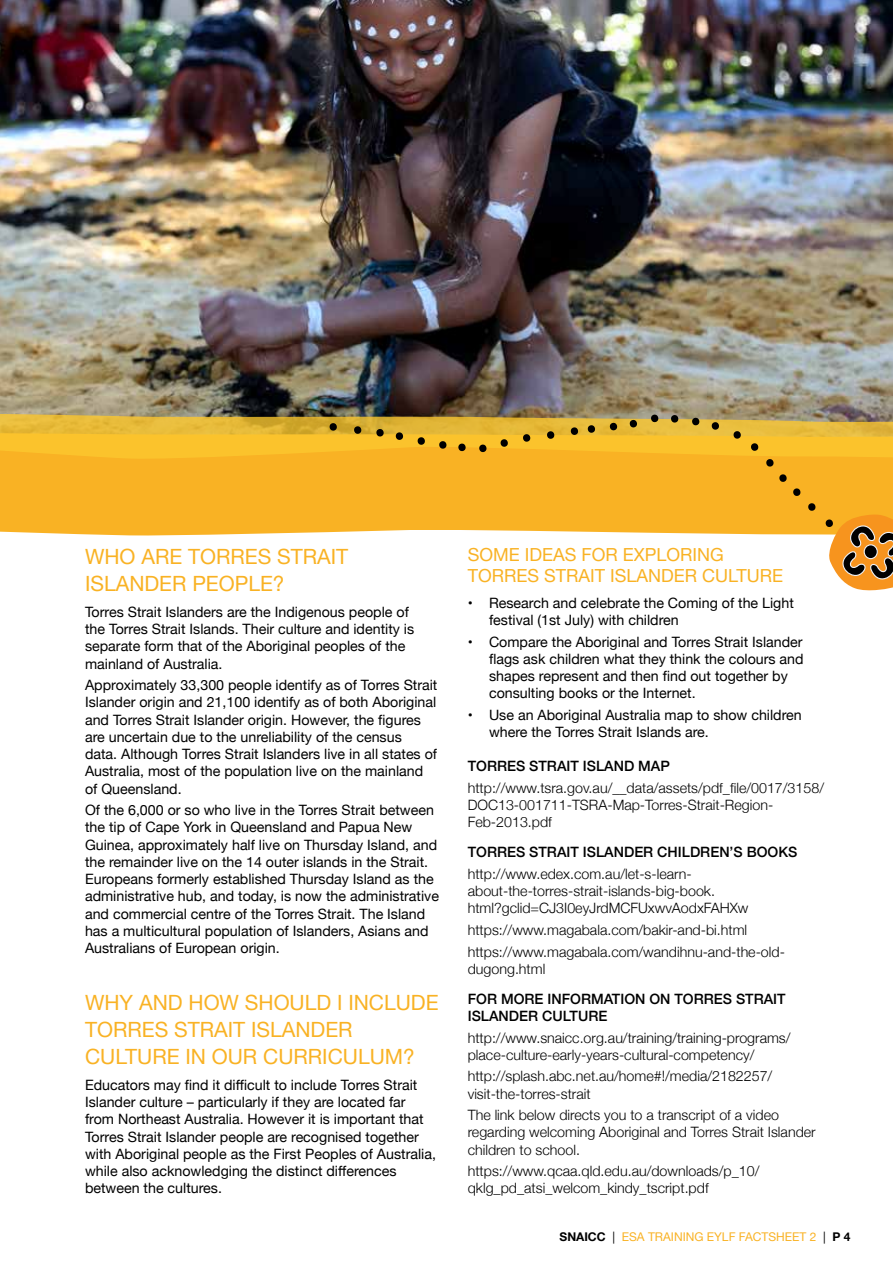
<style>
.page{position:relative;width:893px;height:1263px;background:#fff}
.page>*{position:absolute;margin:0;border:0;box-sizing:border-box;transform-origin:0 0}
.t1{font:21px/27px "Helvetica Neue";color:#f9b224}
.t2{font:18px/21px "Helvetica Neue";color:#f9b224}
.t3{font:14.25px/17.2px "Helvetica Neue";color:#000}
.t4{font:300 14.25px/17.2px "Helvetica Neue";color:#000}
.t5{font:500 14.25px/17.2px "Helvetica Neue";color:#000}
.t6{font:12px "Helvetica Neue";color:#f9b224}
.s1{font-weight:700;color:#000}
.s2{color:#000}
</style>
<div class="page">
<img style="left:0;top:0;width:893px;height:411px">
<svg style="left:0;top:411px;width:893px;height:180px"></svg>
<div style="left:864px;top:545px;width:13px;height:14px;background:#000;border-radius:50%"></div>
<div style="left:864px;top:544px;width:14px;height:15px;border:1px solid #f1f1f2;border-radius:50%"></div>
<h1 class="t1" style="left:85px;top:544px;width:265px">WHO ARE TORRES STRAIT<br>ISLANDER PEOPLE?</h1>
<p class="t3" style="left:85px;top:604px;width:331px">Torres Strait Islanders are the Indigenous people of the Torres Strait Islands. Their culture and identity is separate form that of the Aboriginal peoples of the mainland of Australia.</p>
<p class="t3" style="left:85px;top:677px;width:354px">Approximately 33,300 people identify as of Torres Strait Islander origin and 21,100 identify as of both Aboriginal and Torres Strait Islander origin. However, the figures are uncertain due to the unreliability of the census data. Although Torres Strait Islanders live in all states of Australia, most of the population live on the mainland of Queensland.</p>
<p class="t3" style="left:85px;top:802px;width:355px">Of the 6,000 or so who live in the Torres Strait between the tip of Cape York in Queensland and Papua New Guinea, approximately half live on Thursday Island, and the remainder live on the 14 outer islands in the Strait.<br>Europeans formerly established Thursday Island as the administrative hub, and today, is now the administrative and commercial centre of the Torres Strait. The Island has a multicultural population of Islanders, Asians and Australians of European origin.</p>
<h1 class="t1" style="left:85px;top:990px;width:355px">WHY AND HOW SHOULD I INCLUDE<br>TORRES STRAIT ISLANDER<br>CULTURE IN OUR CURRICULUM?</h1>
<p class="t3" style="left:85px;top:1077px;width:352px">Educators may find it difficult to include Torres Strait Islander culture – particularly if they are located far from Northeast Australia. However it is important that Torres Strait Islander people are recognised together with Aboriginal people as the First Peoples of Australia, while also acknowledging the distinct differences between the cultures.</p>
<p class="t2" style="left:468px;top:545px;width:317px">SOME IDEAS FOR EXPLORING<br>TORRES STRAIT ISLANDER CULTURE</p>
<p class="t3" style="left:489px;top:595px;width:306px;text-indent:-21px">• Research and celebrate the Coming of the Light festival (1st July) with children</p>
<p class="t3" style="left:489px;top:634px;width:316px;text-indent:-21px">• Compare the Aboriginal and Torres Strait Islander flags ask children what they think the colours and shapes represent and then find out together by consulting books or the Internet.</p>
<p class="t3" style="left:489px;top:707px;width:314px;text-indent:-21px">• Use an Aboriginal Australia map to show children where the Torres Strait Islands are.</p>
<p class="t5" style="left:468px;top:756px;width:204px">TORRES STRAIT ISLAND MAP</p>
<p class="t4" style="left:468px;top:778px;width:358px">http://www.tsra.gov.au/__data/assets/pdf_file/0017/3158/<br>DOC13-001711-TSRA-Map-Torres-Strait-Region-<br>Feb-2013.pdf</p>
<p class="t5" style="left:468px;top:843px;width:331px">TORRES STRAIT ISLANDER CHILDREN’S BOOKS</p>
<p class="t4" style="left:468px;top:864px;width:282px">http://www.edex.com.au/let-s-learn&shy;about-the-torres-strait-islands-big-book. html?gclid=CJ3I0eyJrdMCFUxwvAodxFAHXw</p>
<p class="t4" style="left:468px;top:918px;width:319px;line-height:21.5px">https://www.magabala.com/bakir-and-bi.html https://www.magabala.com/wandihnu-and-the-old-</p>
<p class="t4" style="left:468px;top:959px;width:79px">dugong.html</p>
<p class="t5" style="left:468px;top:989px;width:319px">FOR MORE INFORMATION ON TORRES STRAIT<br>ISLANDER CULTURE</p>
<p class="t4" style="left:468px;top:1028px;width:324px">http://www.snaicc.org.au/training/training-programs/ place-culture-early-years-cultural-competency/</p>
<p class="t4" style="left:468px;top:1066px;width:306px">http://splash.abc.net.au/home#!/media/2182257/ visit-the-torres-strait</p>
<p class="t4" style="left:468px;top:1105px;width:349px">The link below directs you to a transcript of a video regarding welcoming Aboriginal and Torres Strait Islander children to school.</p>
<p class="t4" style="left:468px;top:1161px;width:293px">https://www.qcaa.qld.edu.au/downloads/p_10/ qklg_pd_atsi_welcom_kindy_tscript.pdf</p>
<p class="t6" style="left:559px;top:1228px;width:292px"><span class="s1">SNAICC</span> <span class="s2">|</span> ESA TRAINING EYLF FACTSHEET 2 <span class="s2">|</span> <span class="s1">P 4</span></p>
</div>
